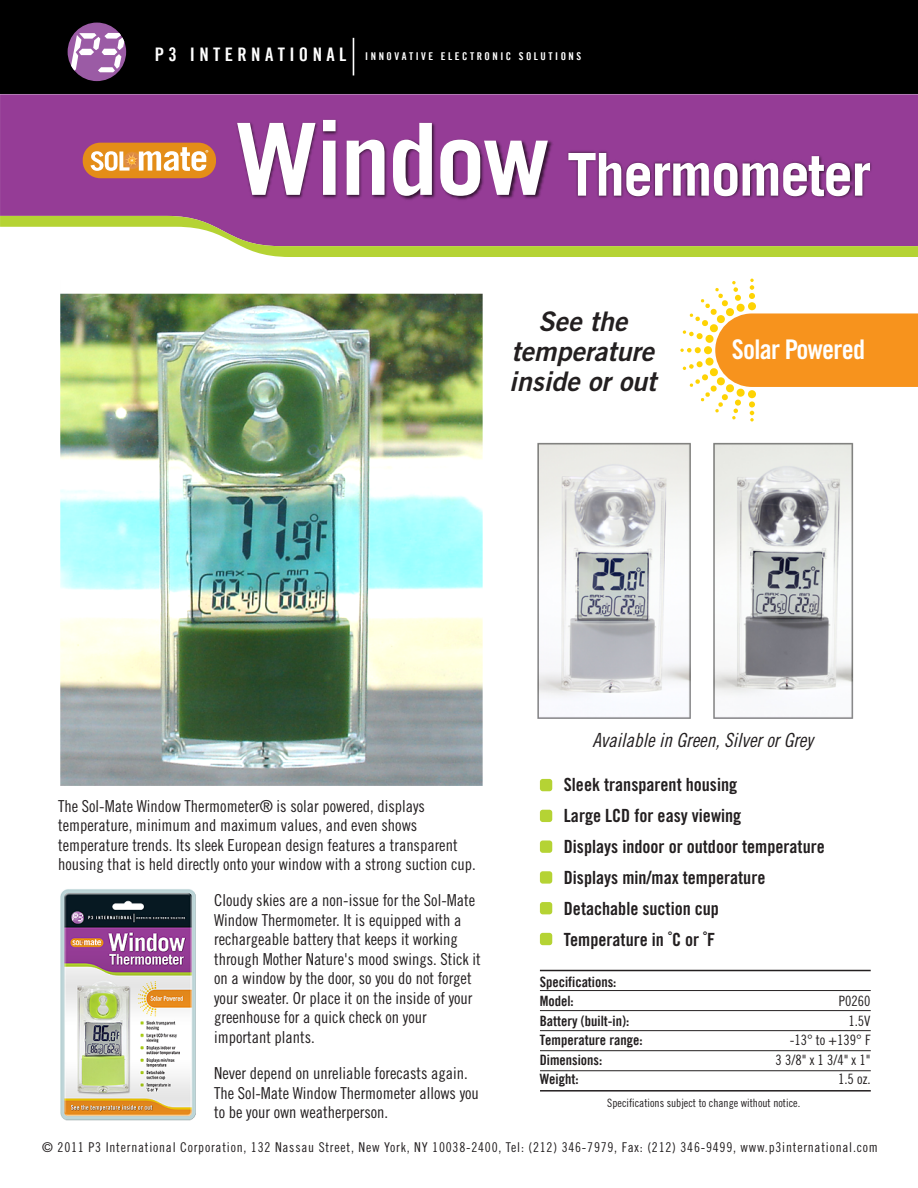
<style>
.page{position:relative;width:918px;height:1188px;background:#fff}
.page>*{position:absolute;margin:0;border:0;box-sizing:border-box;transform-origin:0 0}
.t1{font:700 59.1px "Trade Gothic";letter-spacing:-.025em;color:#fff}
.t2{font:27.15px "Trade Gothic Bold Cond Twenty";letter-spacing:-.025em;color:#fff}
.t3{font:italic 27px/30px "Trade Gothic Bold Two";color:#231f20;text-align:center}
.t4{font:19.5px "Trade Gothic Cond Eighteen Obl";color:#231f20}
.t5{font:18.15px/30.9px "Trade Gothic Bold Cond Twenty";color:#231f20}
.t6{font:16.5px/19.5px "Trade Gothic Cond Eighteen";color:#231f20}
.t7{font:14.25px/19.5px "Trade Gothic Bold Cond Twenty";color:#231f20}
.t8{font:14.25px/19.5px "Trade Gothic Cond Eighteen";color:#231f20;text-align:right}
.t9{font:13.5px "Trade Gothic Cond Eighteen";letter-spacing:.055em;color:#231f20}
.t10{font:11.55px "Trade Gothic Cond Eighteen";color:#231f20}
.t11{font:10.8px "Trade Gothic Bold Cond Twenty";letter-spacing:.235em;color:#fff}
.s1{font-size:18.75px}
.s2{font-size:99.75px}
</style>
<div class="page">
<img style="left:0;top:0;width:918px;height:1121px">
<div style="left:0;top:94px;width:918px;height:122px;background:#953c96"></div>
<svg style="left:0;top:216px;width:918px;height:41px"></svg>
<img style="left:232px;top:106px;width:321px;height:117px">
<img style="left:564px;top:142px;width:312px;height:74px">
<div style="left:83px;top:143px;width:133px;height:35px;background:#e48d18;border-radius:17px"></div>
<svg style="left:91px;top:147px;width:117px;height:24px"></svg>
<div style="left:68px;top:23px;width:58px;height:58px;background:#9b5ba5;border-radius:50%"></div>
<svg style="left:71px;top:33px;width:53px;height:39px"></svg>
<hr style="left:353px;top:38px;width:1px;height:37px;background:#fff">
<hr style="left:540px;top:970px;width:331px;height:1px;background:#231f20">
<hr style="left:540px;top:990px;width:331px;height:1px;background:#231f20">
<hr style="left:540px;top:1010px;width:331px;height:1px;background:#231f20">
<hr style="left:540px;top:1030px;width:331px;height:1px;background:#231f20">
<hr style="left:540px;top:1050px;width:331px;height:1px;background:#231f20">
<hr style="left:540px;top:1070px;width:331px;height:1px;background:#231f20">
<hr style="left:540px;top:1090px;width:331px;height:2px;background:#231f20">
<svg style="left:680px;top:279px;width:238px;height:143px"></svg>
<div style="left:540px;top:902px;width:12px;height:12px;background:#b5d334;border-radius:3px"></div>
<div style="left:540px;top:840px;width:12px;height:13px;background:#b5d334;border-radius:3px"></div>
<div style="left:540px;top:933px;width:12px;height:12px;background:#b5d334;border-radius:3px"></div>
<div style="left:540px;top:871px;width:12px;height:13px;background:#b5d334;border-radius:3px"></div>
<div style="left:540px;top:810px;width:12px;height:12px;background:#b5d334;border-radius:3px"></div>
<div style="left:540px;top:779px;width:12px;height:12px;background:#b5d334;border-radius:3px"></div>
<p class="t11" style="left:155px;top:50px;width:428px"><span class="s1">P3 INTERNATIONAL</span> INNOVATIVE ELECTRONIC SOLUTIONS</p>
<h1 class="t1" style="left:235px;top:138px;width:638px"><span class="s2">Window</span> Thermometer</h1>
<h3 class="t3" style="left:509px;top:306px;width:148px">See the temperature inside or out</h3>
<h2 class="t2" style="left:732px;top:333px;width:135px">Solar Powered</h2>
<p class="t6" style="left:58px;top:796px;width:419px">The Sol-Mate Window Thermometer® is solar powered, displays temperature, minimum and maximum values, and even shows temperature trends. Its sleek European design features a transparent housing that is held directly onto your window with a strong suction cup.</p>
<p class="t6" style="left:214px;top:891px;width:268px">Cloudy skies are a non-issue for the Sol-Mate Window Thermometer. It is equipped with a rechargeable battery that keeps it working through Mother Nature's mood swings. Stick it on a window by the door, so you do not forget your sweater. Or place it on the inside of your greenhouse for a quick check on your important plants.</p>
<p class="t6" style="left:214px;top:1063px;width:266px">Never depend on unreliable forecasts again.<br>The Sol-Mate Window Thermometer allows you to be your own weatherperson.</p>
<p class="t4" style="left:592px;top:729px;width:222px">Available in Green, Silver or Grey</p>
<p class="t5" style="left:564px;top:769px;width:262px">Sleek transparent housing<br>Large LCD for easy viewing<br>Displays indoor or outdoor temperature<br>Displays min/max temperature<br>Detachable suction cup<br>Temperature in ˚C or ˚F</p>
<p class="t7" style="left:540px;top:972px;width:104px">Specifications:<br>Model:<br>Battery (built-in):<br>Temperature range:<br>Dimensions:<br>Weight:</p>
<p class="t8" style="left:776px;top:991px;width:96px">P0260<br>1.5V<br>-13° to +139° F<br>3 3/8" x 1 3/4" x 1"<br>1.5 oz.</p>
<p class="t10" style="left:607px;top:1096px;width:194px">Specifications subject to change without notice.</p>
<p class="t9" style="left:42px;top:1140px;width:837px">© 2011 P3 International Corporation, 132 Nassau Street, New York, NY 10038-2400, Tel: (212) 346-7979, Fax: (212) 346-9499, www.p3international.com</p>
</div>
